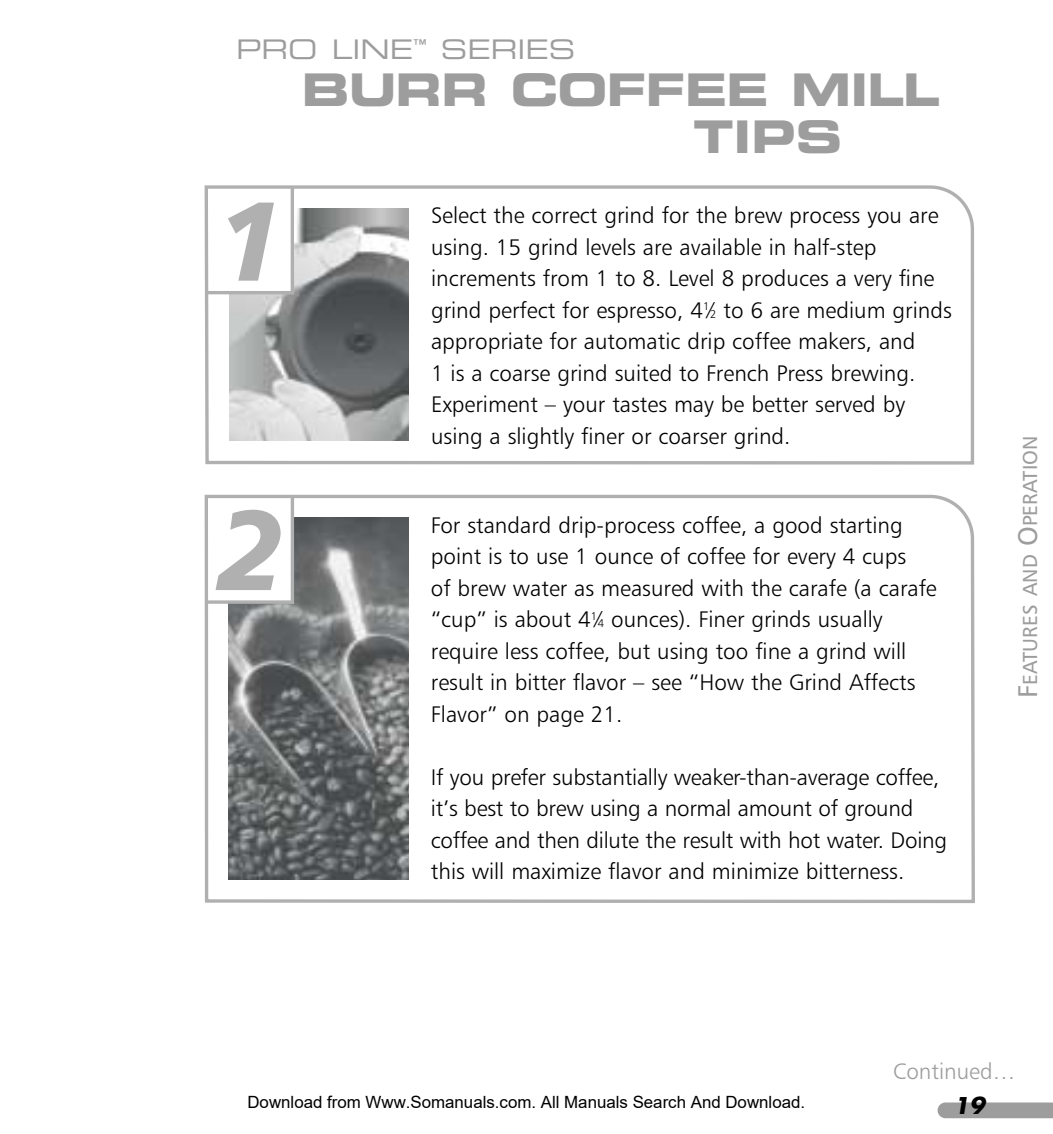
<style>
.page{position:relative;width:1053px;height:1134px;background:#fff}
.page>*{position:absolute;margin:0;border:0;box-sizing:border-box;transform-origin:0 0}
.t1{font:112.5px "Humanist 777 BT Black Italic B";color:#b0b0b0}
.t2{font:45px/47.2px "Eurostile Bold Extended Two";letter-spacing:-.02em;color:#9d9d9d}
.t3{font:27px "Eurostile Extended Two";color:#9d9d9d}
.t4{font:22.5px/31.5px "Humanist 777 BT Light B";color:#000}
.t5{font:22.5px "Humanist 777 BT Light B";color:#9d9d9d}
.t6{font:italic 700 22.5px "Futura";color:#000}
.t7{font:20.25px "Humanist 777 BT Roman B";color:#9d9d9d}
.t8{font:16.88px "Arial";color:#000}
.s1{font-size:11.25px}
.s2{font-size:27px}
</style>
<div class="page">
<svg style="left:938px;top:1102px;width:115px;height:16px;background:#a1a1a1"></svg>
<svg style="left:205px;top:495px;width:770px;height:408px"></svg>
<svg style="left:205px;top:185px;width:769px;height:280px"></svg>
<p class="t3" style="left:236px;top:39px;width:341px">PRO LINE<sup>™</sup> SERIES</p>
<h2 class="t2" style="left:694px;top:70px;width:248px;text-indent:-392px">BURR COFFEE MILL<br>TIPS</h2>
<h1 class="t1" style="left:216px;top:193px;width:71px">1</h1>
<h1 class="t1" style="left:216px;top:503px;width:71px">2</h1>
<p class="t4" style="left:431px;top:201px;width:522px">Select the correct grind for the brew process you are using. 15 grind levels are available in half-step increments from 1 to 8. Level 8 produces a very fine grind perfect for espresso, 4<sup>1</sup>⁄<span class="s1">2</span> to 6 are medium grinds appropriate for automatic drip coffee makers, and<br>1 is a coarse grind suited to French Press brewing.<br>Experiment – your tastes may be better served by using a slightly finer or coarser grind.</p>
<p class="t4" style="left:431px;top:510px;width:507px">For standard drip-process coffee, a good starting point is to use 1 ounce of coffee for every 4 cups<br>of brew water as measured with the carafe (a carafe “cup” is about 4<sup>1</sup>⁄<span class="s1">4</span> ounces). Finer grinds usually require less coffee, but using too fine a grind will result in bitter flavor – see “How the Grind Affects Flavor” on page 21.</p>
<p class="t4" style="left:431px;top:762px;width:518px">If you prefer substantially weaker-than-average coffee, it’s best to brew using a normal amount of ground coffee and then dilute the result with hot water. Doing this will maximize flavor and minimize bitterness.</p>
<p class="t7" style="left:1021px;top:698px;width:264px;rotate:-90deg"><span class="s2">F</span>EATURES AND <span class="s2">O</span>PERATION</p>
<p class="t8" style="left:247px;top:1093px;width:559px">Download from Www.Somanuals.com. All Manuals Search And Download.</p>
<p class="t5" style="left:893px;top:1061px;width:124px">Continued…</p>
<p class="t6" style="left:954px;top:1095px;width:32px">19</p>
</div>
